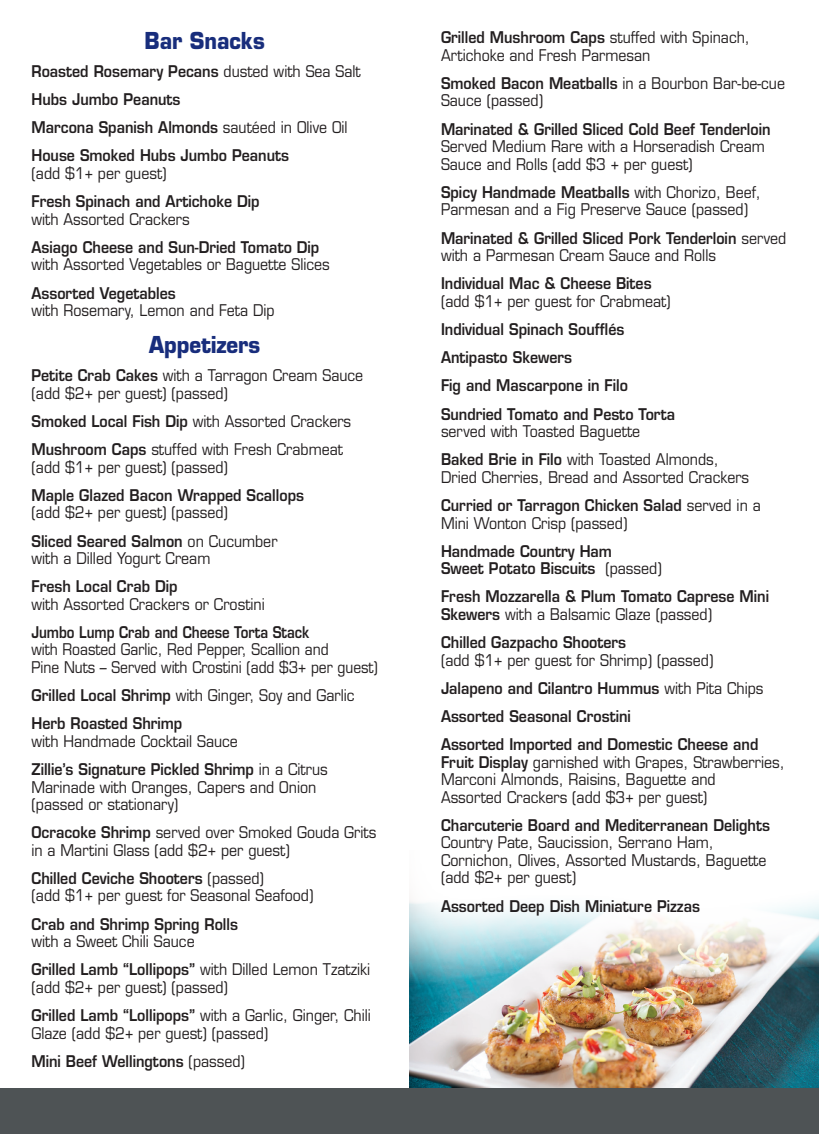
<style>
.page{position:relative;width:819px;height:1134px;background:#fff}
.page>*{position:absolute;margin:0;border:0;box-sizing:border-box;transform-origin:0 0}
.t1{font:700 22.75px "Eurostile LT Std";color:#182d7c;scale:.9 1}
.t2{font:15.75px/17.5px "Eurostile LT Std";color:#231f20;scale:.9 1}
.t3{font:600 15.75px/28.2px "Eurostile LT Std";color:#231f20;scale:.9 1}
.t4{font:15.75px/17.5px "Eurostile LT Std";color:#231f20;scale:.88 1}
.t5{font:600 15.75px "Eurostile LT Std";color:#231f20;scale:.84 1}
.s1{font-weight:400}
.s2{font-weight:600}
</style>
<div class="page">
<img style="left:410px;top:992px;width:409px;height:97px">
<img style="left:410px;top:901px;width:409px;height:91px">
<div style="left:410px;top:1089px;width:409px;height:45px;background:#4e5355"></div>
<div style="left:0;top:1089px;width:410px;height:45px;background:#4e5355"></div>
<h1 class="t1" style="left:145px;top:26px;width:135px">Bar Snacks</h1>
<p class="t3" style="left:32px;top:57px;width:367px">Roasted Rosemary Pecans <span class="s1">dusted with Sea Salt </span>Hubs Jumbo Peanuts<br>Marcona Spanish Almonds <span class="s1">sautéed in Olive Oil </span>House Smoked Hubs Jumbo Peanuts</p>
<p class="t2" style="left:32px;top:164px;width:152px">(add $1+ per guest)</p>
<p class="t3" style="left:32px;top:187px;width:255px">Fresh Spinach and Artichoke Dip</p>
<p class="t2" style="left:32px;top:210px;width:177px">with Assorted Crackers</p>
<p class="t3" style="left:32px;top:233px;width:321px">Asiago Cheese and Sun-Dried Tomato Dip</p>
<p class="t2" style="left:32px;top:256px;width:333px">with Assorted Vegetables or Baguette Slices</p>
<p class="t3" style="left:32px;top:279px;width:162px">Assorted Vegetables</p>
<p class="t2" style="left:32px;top:302px;width:272px">with Rosemary, Lemon and Feta Dip</p>
<h1 class="t1" style="left:149px;top:331px;width:125px">Appetizers</h1>
<p class="t2" style="left:32px;top:367px;width:370px"><span class="s2">Petite Crab Cakes</span> with a Tarragon Cream Sauce (add $2+ per guest) (passed)</p>
<p class="t2" style="left:32px;top:407px;width:357px;line-height:28.2px"><span class="s2">Smoked Local Fish Dip</span> with Assorted Crackers<br><span class="s2">Mushroom Caps</span> stuffed with Fresh Crabmeat</p>
<p class="t2" style="left:32px;top:458px;width:220px">(add $1+ per guest) (passed)</p>
<p class="t3" style="left:32px;top:481px;width:304px">Maple Glazed Bacon Wrapped Scallops</p>
<p class="t2" style="left:32px;top:499px;width:275px;line-height:28.2px">(add $2+ per guest) (passed)<br><span class="s2">Sliced Seared Salmon</span> on Cucumber</p>
<p class="t2" style="left:32px;top:550px;width:200px">with a Dilled Yogurt Cream</p>
<p class="t3" style="left:32px;top:572px;width:164px">Fresh Local Crab Dip</p>
<p class="t2" style="left:32px;top:595px;width:261px">with Assorted Crackers or Crostini</p>
<p class="t5" style="left:32px;top:622px;width:332px">Jumbo Lump Crab and Cheese Torta Stack</p>
<p class="t4" style="left:32px;top:641px;width:395px">with Roasted Garlic, Red Pepper, Scallion and<br>Pine Nuts – Served with Crostini (add $3+ per guest)</p>
<p class="t3" style="left:32px;top:681px;width:360px">Grilled Local Shrimp <span class="s1">with Ginger, Soy and Garlic<br></span>Herb Roasted Shrimp</p>
<p class="t2" style="left:32px;top:727px;width:331px;line-height:28.2px">with Handmade Cocktail Sauce<br><span class="s2">Zillie’s Signature Pickled Shrimp</span> in a Citrus</p>
<p class="t2" style="left:32px;top:778px;width:318px">Marinade with Oranges, Capers and Onion (passed or stationary)</p>
<p class="t2" style="left:32px;top:824px;width:385px"><span class="s2">Ocracoke Shrimp</span> served over Smoked Gouda Grits in a Martini Glass (add $2+ per guest)</p>
<p class="t2" style="left:32px;top:870px;width:315px"><span class="s2">Chilled Ceviche Shooters</span> (passed)<br>(add $1+ per guest for Seasonal Seafood)</p>
<p class="t3" style="left:32px;top:910px;width:231px">Crab and Shrimp Spring Rolls</p>
<p class="t2" style="left:32px;top:927px;width:378px;line-height:28.2px">with a Sweet Chili Sauce<br><span class="s2">Grilled Lamb “Lollipops”</span> with Dilled Lemon Tzatziki</p>
<p class="t2" style="left:32px;top:973px;width:379px;line-height:28.2px">(add $2+ per guest) (passed)<br><span class="s2">Grilled Lamb “Lollipops”</span> with a Garlic, Ginger, Chili</p>
<p class="t2" style="left:32px;top:1019px;width:265px;line-height:28.2px">Glaze (add $2+ per guest) (passed)<br><span class="s2">Mini Beef Wellingtons</span> (passed)</p>
<p class="t2" style="left:441px;top:29px;width:345px"><span class="s2">Grilled Mushroom Caps</span> stuffed with Spinach,<br>Artichoke and Fresh Parmesan</p>
<p class="t2" style="left:441px;top:75px;width:384px"><span class="s2">Smoked Bacon Meatballs</span> in a Bourbon Bar-be-cue<br>Sauce (passed)</p>
<p class="t3" style="left:441px;top:115px;width:368px">Marinated &amp; Grilled Sliced Cold Beef Tenderloin</p>
<p class="t2" style="left:441px;top:138px;width:361px">Served Medium Rare with a Horseradish Cream<br>Sauce and Rolls (add $3 + per guest)</p>
<p class="t2" style="left:441px;top:183px;width:357px"><span class="s2">Spicy Handmade Meatballs</span> with Chorizo, Beef,<br>Parmesan and a Fig Preserve Sauce (passed)</p>
<p class="t3" style="left:441px;top:229px;width:385px;line-height:17.5px">Marinated &amp; Grilled Sliced Pork Tenderloin <span class="s1">served with a Parmesan Cream Sauce and Rolls</span></p>
<p class="t3" style="left:441px;top:269px;width:236px">Individual Mac &amp; Cheese Bites</p>
<p class="t2" style="left:441px;top:292px;width:257px">(add $1+ per guest for Crabmeat)</p>
<p class="t3" style="left:441px;top:315px;width:262px">Individual Spinach Soufflés<br>Antipasto Skewers<br>Fig and Mascarpone in Filo<br>Sundried Tomato and Pesto Torta</p>
<p class="t2" style="left:441px;top:417px;width:310px;line-height:28.2px">served with Toasted Baguette<br><span class="s2">Baked Brie in Filo</span> with Toasted Almonds,</p>
<p class="t2" style="left:441px;top:463px;width:357px;line-height:28.2px">Dried Cherries, Bread and Assorted Crackers<br><span class="s2">Curried or Tarragon Chicken Salad</span> served in a</p>
<p class="t2" style="left:441px;top:514px;width:209px">Mini Wonton Crisp (passed)</p>
<p class="t3" style="left:441px;top:542px;width:247px;line-height:17.5px">Handmade Country Ham<br>Sweet Potato Biscuits <span class="s1">(passed)</span></p>
<p class="t3" style="left:441px;top:588px;width:366px;line-height:17.5px">Fresh Mozzarella &amp; Plum Tomato Caprese Mini<br>Skewers <span class="s1">with a Balsamic Glaze (passed)</span></p>
<p class="t3" style="left:441px;top:628px;width:207px">Chilled Gazpacho Shooters</p>
<p class="t3" style="left:441px;top:646px;width:360px"><span class="s1">(add $1+ per guest for Shrimp) (passed)<br></span>Jalapeno and Cilantro Hummus <span class="s1">with Pita Chips </span>Assorted Seasonal Crostini<br>Assorted Imported and Domestic Cheese and</p>
<p class="t2" style="left:441px;top:753px;width:383px"><span class="s2">Fruit Display</span> garnished with Grapes, Strawberries,<br>Marconi Almonds, Raisins, Baguette and<br>Assorted Crackers (add $3+ per guest)</p>
<p class="t3" style="left:441px;top:811px;width:367px">Charcuterie Board and Mediterranean Delights</p>
<p class="t2" style="left:441px;top:834px;width:363px">Country Pate, Saucission, Serrano Ham,<br>Cornichon, Olives, Assorted Mustards, Baguette (add $2+ per guest)</p>
<p class="t3" style="left:441px;top:892px;width:289px">Assorted Deep Dish Miniature Pizzas</p>
</div>
